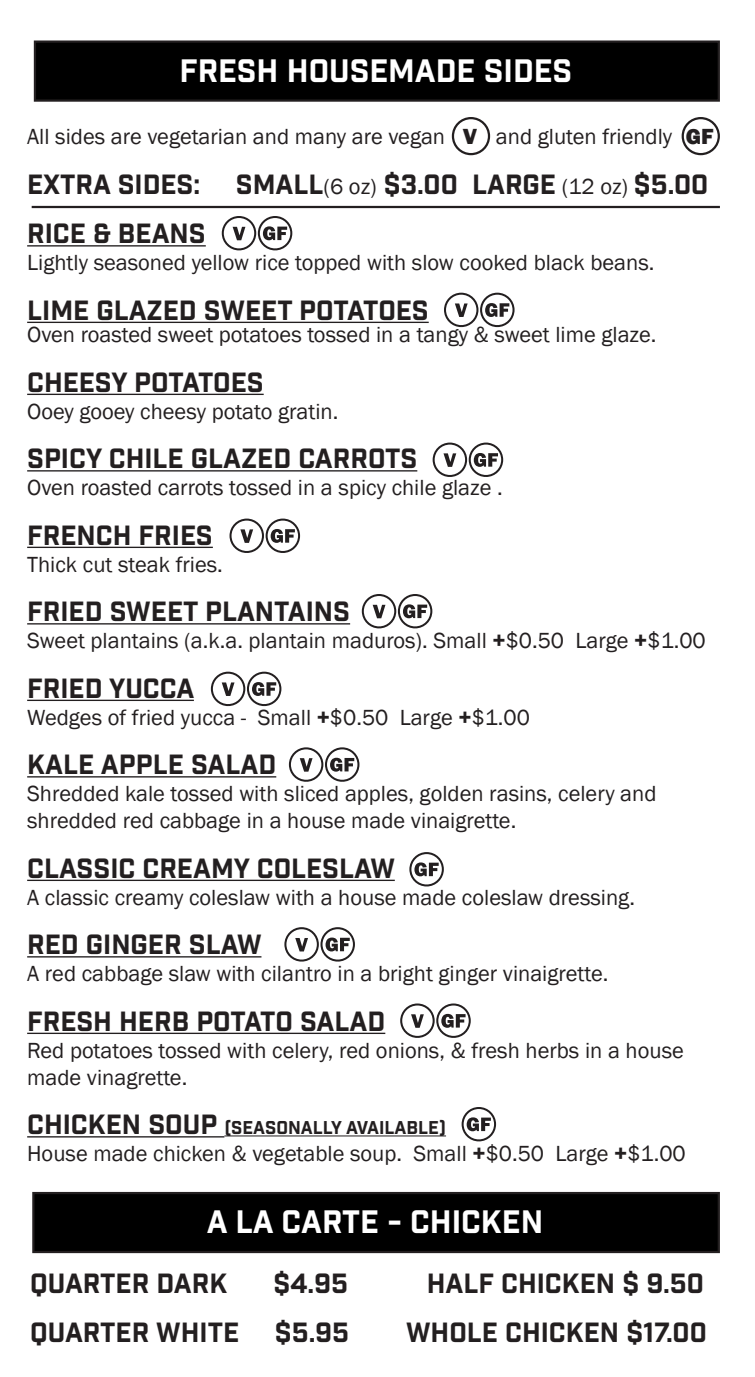
<style>
.page{position:relative;width:755px;height:1377px;background:#fff}
.page>*{position:absolute;margin:0;border:0;box-sizing:border-box;transform-origin:0 0}
.t1{font:31.5px "Industry Inc Base";color:#fff}
.t2{font:27px "Industry Inc Base";color:#231f20}
.t3{font:22.5px/27px "Franklin Gothic";color:#231f20}
.t4{font:800 22.5px "Franklin Gothic";color:#231f20}
.t5{font:18px "Industry Inc Base";color:#231f20}
.s1{font-family:"Franklin Gothic";font-size:22.5px}
.s2{font-weight:800}
.s3{font-size:27px}
</style>
<div class="page">
<div style="left:33px;top:1193px;width:685px;height:59px;background:#000"></div>
<div style="left:32px;top:1192px;width:687px;height:61px;border:2px solid #231f20"></div>
<div style="left:35px;top:42px;width:683px;height:59px;background:#000"></div>
<div style="left:34px;top:40px;width:685px;height:62px;border:2px solid #231f20"></div>
<hr style="left:27px;top:245px;width:179px;height:2px;background:#231f20">
<hr style="left:27px;top:322px;width:401px;height:1px;background:#231f20">
<hr style="left:27px;top:394px;width:236px;height:1px;background:#231f20">
<hr style="left:27px;top:470px;width:390px;height:2px;background:#231f20">
<hr style="left:27px;top:547px;width:186px;height:1px;background:#231f20">
<hr style="left:27px;top:623px;width:323px;height:2px;background:#231f20">
<hr style="left:27px;top:700px;width:167px;height:1px;background:#231f20">
<hr style="left:27px;top:776px;width:249px;height:2px;background:#231f20">
<hr style="left:27px;top:880px;width:367px;height:1px;background:#231f20">
<hr style="left:27px;top:956px;width:234px;height:2px;background:#231f20">
<hr style="left:27px;top:1033px;width:358px;height:1px;background:#231f20">
<hr style="left:27px;top:1136px;width:197px;height:2px;background:#231f20">
<hr style="left:224px;top:1136px;width:222px;height:1px;background:#231f20">
<div style="left:451px;top:117px;width:39px;height:38px;border:2px solid #231f20;border-radius:50%"></div>
<div style="left:681px;top:117px;width:38px;height:38px;border:2px solid #231f20;border-radius:50%"></div>
<div style="left:211px;top:672px;width:34px;height:34px;border:2px solid #231f20;border-radius:50%"></div>
<svg style="left:221px;top:682px;width:13px;height:14px"></svg>
<div style="left:247px;top:672px;width:34px;height:34px;border:2px solid #231f20;border-radius:50%"></div>
<svg style="left:252px;top:682px;width:24px;height:14px"></svg>
<div style="left:361px;top:594px;width:35px;height:34px;border:2px solid #231f20;border-radius:50%"></div>
<svg style="left:372px;top:605px;width:13px;height:13px"></svg>
<div style="left:397px;top:594px;width:35px;height:34px;border:2px solid #231f20;border-radius:50%"></div>
<svg style="left:403px;top:604px;width:24px;height:14px"></svg>
<div style="left:289px;top:747px;width:34px;height:35px;border:2px solid #231f20;border-radius:50%"></div>
<svg style="left:299px;top:758px;width:13px;height:14px"></svg>
<div style="left:325px;top:747px;width:34px;height:35px;border:2px solid #231f20;border-radius:50%"></div>
<svg style="left:330px;top:758px;width:24px;height:14px"></svg>
<div style="left:229px;top:519px;width:35px;height:34px;border:2px solid #231f20;border-radius:50%"></div>
<svg style="left:240px;top:529px;width:13px;height:14px"></svg>
<div style="left:265px;top:519px;width:35px;height:34px;border:2px solid #231f20;border-radius:50%"></div>
<svg style="left:270px;top:529px;width:25px;height:14px"></svg>
<div style="left:432px;top:443px;width:35px;height:34px;border:2px solid #231f20;border-radius:50%"></div>
<svg style="left:443px;top:453px;width:13px;height:14px"></svg>
<div style="left:468px;top:443px;width:35px;height:34px;border:2px solid #231f20;border-radius:50%"></div>
<svg style="left:473px;top:453px;width:24px;height:14px"></svg>
<div style="left:443px;top:293px;width:35px;height:34px;border:2px solid #231f20;border-radius:50%"></div>
<svg style="left:455px;top:303px;width:12px;height:14px"></svg>
<div style="left:479px;top:293px;width:35px;height:34px;border:2px solid #231f20;border-radius:50%"></div>
<svg style="left:485px;top:303px;width:24px;height:14px"></svg>
<div style="left:221px;top:216px;width:35px;height:34px;border:2px solid #231f20;border-radius:50%"></div>
<svg style="left:232px;top:227px;width:13px;height:13px"></svg>
<div style="left:258px;top:216px;width:34px;height:34px;border:2px solid #231f20;border-radius:50%"></div>
<svg style="left:263px;top:226px;width:24px;height:14px"></svg>
<div style="left:284px;top:927px;width:34px;height:35px;border:2px solid #231f20;border-radius:50%"></div>
<svg style="left:295px;top:938px;width:13px;height:13px"></svg>
<div style="left:320px;top:927px;width:35px;height:35px;border:2px solid #231f20;border-radius:50%"></div>
<svg style="left:325px;top:938px;width:24px;height:13px"></svg>
<div style="left:400px;top:1004px;width:34px;height:34px;border:2px solid #231f20;border-radius:50%"></div>
<svg style="left:411px;top:1014px;width:12px;height:14px"></svg>
<div style="left:436px;top:1004px;width:34px;height:34px;border:2px solid #231f20;border-radius:50%"></div>
<svg style="left:441px;top:1014px;width:24px;height:14px"></svg>
<div style="left:461px;top:1107px;width:34px;height:34px;border:2px solid #231f20;border-radius:50%"></div>
<svg style="left:466px;top:1117px;width:24px;height:14px"></svg>
<div style="left:409px;top:852px;width:34px;height:35px;border:2px solid #231f20;border-radius:50%"></div>
<svg style="left:414px;top:862px;width:24px;height:14px"></svg>
<hr style="left:32px;top:206px;width:687px;height:2px;background:#231f20">
<p class="t1" style="left:179px;top:52px;width:394px">FRESH HOUSEMADE SIDES</p>
<p class="t4" style="left:462px;top:122px;width:16px">V</p>
<p class="t4" style="left:685px;top:122px;width:29px">GF</p>
<p class="t3" style="left:27px;top:124px;width:419px">All sides are vegetarian and many are vegan</p>
<p class="t3" style="left:495px;top:124px;width:178px">and gluten friendly</p>
<p class="t2" style="left:27px;top:168px;width:174px">EXTRA SIDES:</p>
<p class="t2" style="left:236px;top:168px;width:474px">SMALL<span class="s1">(6 oz)</span> $3.00 LARGE <span class="s1">(12 oz)</span> $5.00</p>
<p class="t2" style="left:27px;top:217px;width:180px">RICE &amp; BEANS</p>
<p class="t3" style="left:27px;top:250px;width:628px">Lightly seasoned yellow rice topped with slow cooked black beans.</p>
<p class="t2" style="left:27px;top:294px;width:403px">LIME GLAZED SWEET POTATOES</p>
<p class="t3" style="left:27px;top:322px;width:630px">Oven roasted sweet potatoes tossed in a tangy &amp; sweet lime glaze.</p>
<p class="t2" style="left:27px;top:366px;width:238px">CHEESY POTATOES</p>
<p class="t3" style="left:27px;top:398px;width:312px">Ooey gooey cheesy potato gratin.</p>
<p class="t2" style="left:27px;top:442px;width:391px">SPICY CHILE GLAZED CARROTS</p>
<p class="t3" style="left:27px;top:475px;width:476px">Oven roasted carrots tossed in a spicy chile glaze .</p>
<p class="t2" style="left:27px;top:519px;width:187px">FRENCH FRIES</p>
<p class="t3" style="left:27px;top:551px;width:197px">Thick cut steak fries.</p>
<p class="t2" style="left:27px;top:595px;width:324px">FRIED SWEET PLANTAINS</p>
<p class="t3" style="left:27px;top:628px;width:679px">Sweet plantains (a.k.a. plantain maduros). Small <span class="s2">+</span>$0.50 Large <span class="s2">+</span>$1.00</p>
<p class="t2" style="left:27px;top:672px;width:169px">FRIED YUCCA</p>
<p class="t3" style="left:27px;top:704px;width:504px">Wedges of fried yucca - Small <span class="s2">+</span>$0.50 Large <span class="s2">+</span>$1.00</p>
<p class="t2" style="left:27px;top:748px;width:250px">KALE APPLE SALAD</p>
<p class="t3" style="left:27px;top:781px;width:630px">Shredded kale tossed with sliced apples, golden rasins, celery and shredded red cabbage in a house made vinaigrette.</p>
<p class="t2" style="left:27px;top:852px;width:369px">CLASSIC CREAMY COLESLAW</p>
<p class="t3" style="left:27px;top:884px;width:609px">A classic creamy coleslaw with a house made coleslaw dressing.</p>
<p class="t2" style="left:27px;top:928px;width:236px">RED GINGER SLAW</p>
<p class="t3" style="left:27px;top:961px;width:582px">A red cabbage slaw with cilantro in a bright ginger vinaigrette.</p>
<p class="t2" style="left:27px;top:1005px;width:359px">FRESH HERB POTATO SALAD</p>
<p class="t3" style="left:27px;top:1037px;width:657px">Red potatoes tossed with celery, red onions, &amp; fresh herbs in a house made vinagrette.</p>
<p class="t5" style="left:27px;top:1117px;width:420px"><span class="s3">CHICKEN SOUP</span> (SEASONALLY AVAILABLE)</p>
<p class="t3" style="left:27px;top:1141px;width:659px">House made chicken &amp; vegetable soup. Small <span class="s2">+</span>$0.50 Large <span class="s2">+</span>$1.00</p>
<p class="t1" style="left:206px;top:1203px;width:338px">A LA CARTE - CHICKEN</p>
<p class="t2" style="left:30px;top:1267px;width:199px">QUARTER DARK</p>
<p class="t2" style="left:273px;top:1267px;width:76px">$4.95</p>
<p class="t2" style="left:426px;top:1267px;width:278px">HALF CHICKEN $ 9.50</p>
<p class="t2" style="left:30px;top:1316px;width:210px">QUARTER WHITE</p>
<p class="t2" style="left:275px;top:1316px;width:76px">$5.95</p>
<p class="t2" style="left:406px;top:1316px;width:302px">WHOLE CHICKEN $17.00</p>
</div>
